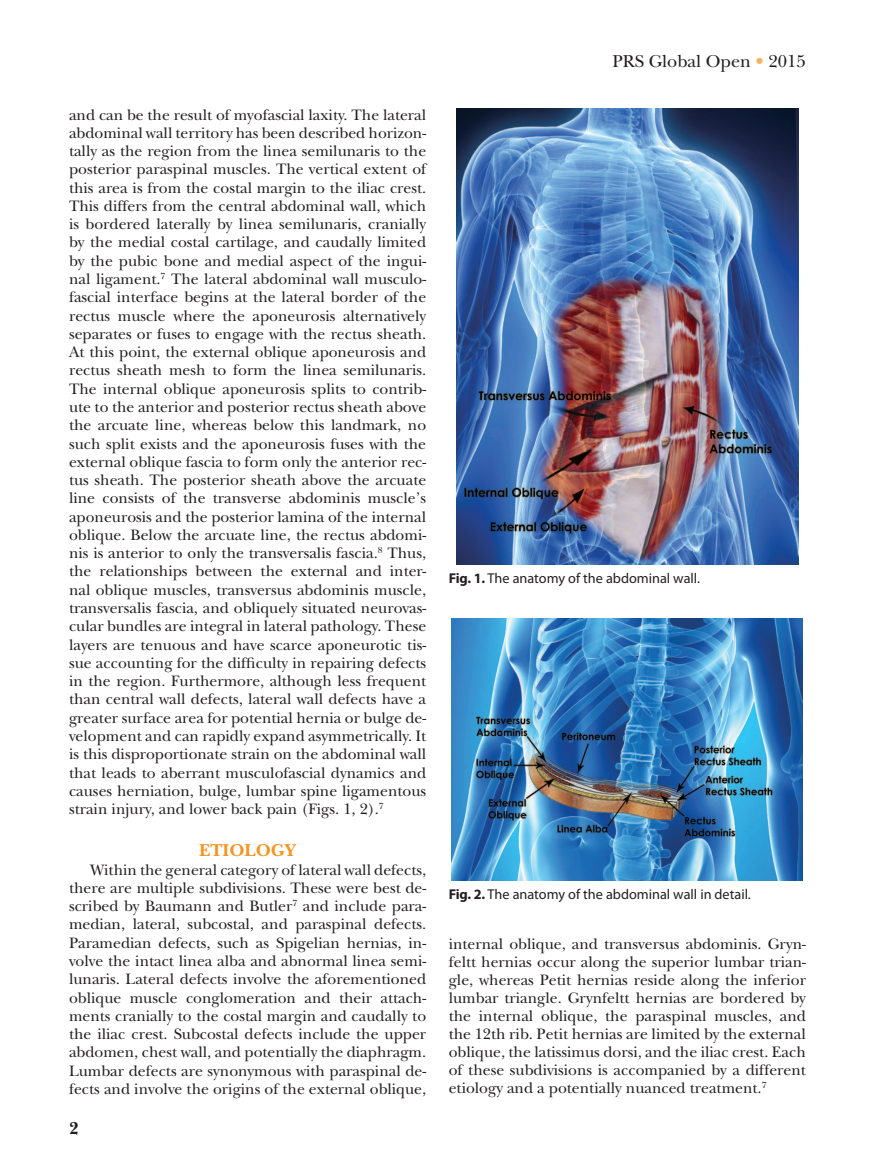
<style>
.page{position:relative;width:878px;height:1175px;background:#fff}
.page>*{position:absolute;margin:0;border:0;box-sizing:border-box;transform-origin:0 0}
.t1{font:18px "New Baskerville";color:#231f20}
.t2{font:700 18px "New Baskerville";color:#f7931d}
.t3{font:700 18px "New Baskerville";color:#231f20}
.t4{font:15.75px/18.3px "New Baskerville";color:#231f20;text-align:justify}
.t5{font:14.25px "Myriad Pro";color:#231f20}
.s1{color:#fab05f}
.s2{font-weight:700}
</style>
<div class="page">
<img style="left:456px;top:108px;width:342px;height:456px">
<img style="left:451px;top:618px;width:352px;height:262px">
<p class="t4" style="left:69px;top:105px;width:359px">and can be the result of myofascial laxity. The lateral abdominal wall territory has been described horizon&shy;tally as the region from the linea semilunaris to the posterior paraspinal muscles. The vertical extent of this area is from the costal margin to the iliac crest.<br>This differs from the central abdominal wall, which is bordered laterally by linea semilunaris, cranially by the medial costal cartilage, and caudally limited by the pubic bone and medial aspect of the ingui&shy;nal ligament.<sup>7</sup> The lateral abdominal wall musculo&shy;fascial interface begins at the lateral border of the rectus muscle where the aponeurosis alternatively separates or fuses to engage with the rectus sheath.<br>At this point, the external oblique aponeurosis and rectus sheath mesh to form the linea semilunaris.<br>The internal oblique aponeurosis splits to contrib&shy;ute to the anterior and posterior rectus sheath above the arcuate line, whereas below this landmark, no such split exists and the aponeurosis fuses with the external oblique fascia to form only the anterior rec&shy;tus sheath. The posterior sheath above the arcuate line consists of the transverse abdominis muscle’s aponeurosis and the posterior lamina of the internal oblique. Below the arcuate line, the rectus abdomi&shy;nis is anterior to only the transversalis fascia.<sup>8</sup> Thus, the relationships between the external and inter&shy;nal oblique muscles, transversus abdominis muscle, transversalis fascia, and obliquely situated neurovas&shy;cular bundles are integral in lateral pathology. These layers are tenuous and have scarce aponeurotic tis&shy;sue accounting for the difficulty in repairing defects in the region. Furthermore, although less frequent than central wall defects, lateral wall defects have a greater surface area for potential hernia or bulge de&shy;velopment and can rapidly expand asymmetrically. It is this disproportionate strain on the abdominal wall that leads to aberrant musculofascial dynamics and causes herniation, bulge, lumbar spine ligamentous strain injury, and lower back pain (Figs. 1, 2).<sup>7</sup></p>
<p class="t2" style="left:199px;top:840px;width:98px">ETIOLOGY</p>
<p class="t4" style="left:69px;top:860px;width:359px;text-indent:21px">Within the general category of lateral wall defects, there are multiple subdivisions. These were best de&shy;scribed by Baumann and Butler<sup>7</sup> and include para&shy;median, lateral, subcostal, and paraspinal defects.<br>Paramedian defects, such as Spigelian hernias, in&shy;volve the intact linea alba and abnormal linea semi&shy;lunaris. Lateral defects involve the aforementioned oblique muscle conglomeration and their attach&shy;ments cranially to the costal margin and caudally to the iliac crest. Subcostal defects include the upper abdomen, chest wall, and potentially the diaphragm.<br>Lumbar defects are synonymous with paraspinal de&shy;fects and involve the origins of the external oblique,</p>
<p class="t3" style="left:69px;top:1118px;width:11px">2</p>
<p class="t1" style="left:612px;top:51px;width:195px">PRS Global Open <span class="s1">•</span> 2015</p>
<p class="t5" style="left:448px;top:569px;width:253px"><span class="s2">Fig. 1.</span> The anatomy of the abdominal wall.</p>
<p class="t5" style="left:448px;top:885px;width:303px"><span class="s2">Fig. 2.</span> The anatomy of the abdominal wall in detail.</p>
<p class="t4" style="left:448px;top:935px;width:359px">internal oblique, and transversus abdominis. Gryn&shy;feltt hernias occur along the superior lumbar trian&shy;gle, whereas Petit hernias reside along the inferior lumbar triangle. Grynfeltt hernias are bordered by the internal oblique, the paraspinal muscles, and the 12th rib. Petit hernias are limited by the external oblique, the latissimus dorsi, and the iliac crest. Each of these subdivisions is accompanied by a different etiology and a potentially nuanced treatment.<sup>7</sup></p>
</div>
